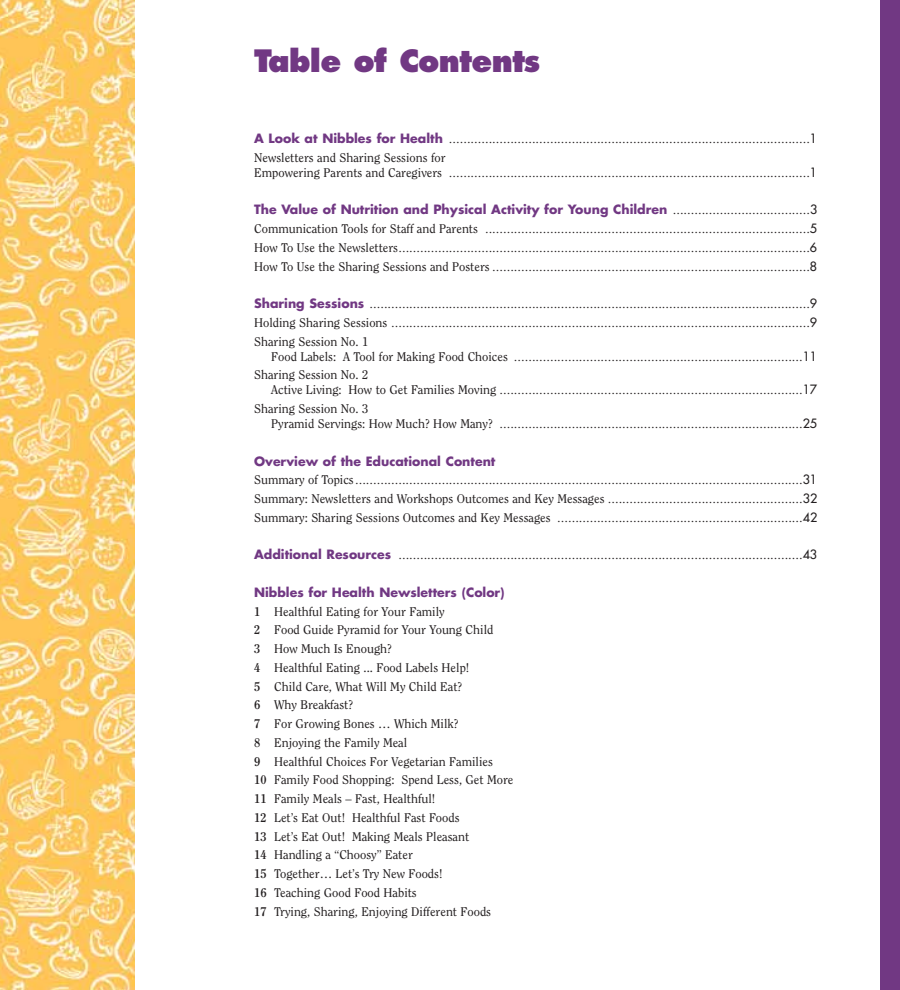
<style>
.page{position:relative;width:900px;height:990px;background:#fff}
.page>*{position:absolute;margin:0;border:0;box-sizing:border-box;transform-origin:0 0}
.t1{font:800 30px "Futura";letter-spacing:-.025em;color:#713883}
.t2{font:12.5px/18.8px "Futura";color:#231f20}
.t3{font:12.5px/18.8px "Clearface";color:#231f20}
.t4{font:700 12.5px "Futura";color:#713883}
.s1{font-weight:700;color:#713883}
.s2{font-family:"Clearface"}
.s3{font-weight:700}
</style>
<div class="page">
<img style="left:0;top:0;width:135px;height:990px">
<div style="left:880px;top:0;width:20px;height:990px;background:#713883"></div>
<h1 class="t1" style="left:254px;top:47px;width:288px">Table of Contents</h1>
<p class="t2" style="left:254px;top:130px;width:565px"><span class="s1">A Look at Nibbles for Health</span> ....................................................................................................1</p>
<p class="t3" style="left:254px;top:149px;width:193px">Newsletters and Sharing Sessions for</p>
<p class="t2" style="left:254px;top:164px;width:565px"><span class="s2">Empowering Parents and Caregivers</span> ....................................................................................................1</p>
<p class="t2" style="left:254px;top:201px;width:565px;text-align:justify"><span class="s1">The Value of Nutrition and Physical Activity for Young Children</span> ......................................3<br><span class="s2">Communication Tools for Staff and Parents</span> ..........................................................................................5<br><span class="s2">How To Use the Newsletters</span>..................................................................................................................6<br><span class="s2">How To Use the Sharing Sessions and Posters</span> ........................................................................................8</p>
<p class="t2" style="left:254px;top:295px;width:565px"><span class="s1">Sharing Sessions</span> ..........................................................................................................................9<br><span class="s2">Holding Sharing Sessions</span> ....................................................................................................................9</p>
<p class="t3" style="left:254px;top:333px;width:116px">Sharing Session No. 1</p>
<p class="t2" style="left:271px;top:347px;width:547px"><span class="s2">Food Labels: A Tool for Making Food Choices</span> ................................................................................11</p>
<p class="t3" style="left:254px;top:366px;width:116px">Sharing Session No. 2</p>
<p class="t2" style="left:271px;top:381px;width:547px"><span class="s2">Active Living: How to Get Families Moving</span> ....................................................................................17</p>
<p class="t3" style="left:254px;top:400px;width:116px">Sharing Session No. 3</p>
<p class="t2" style="left:271px;top:415px;width:547px"><span class="s2">Pyramid Servings: How Much? How Many?</span> ....................................................................................25</p>
<p class="t2" style="left:254px;top:452px;width:565px"><span class="s1">Overview of the Educational Content<br></span><span class="s2">Summary of Topics</span>............................................................................................................................31<br><span class="s2">Summary: Newsletters and Workshops Outcomes and Key Messages</span> ......................................................32<br><span class="s2">Summary: Sharing Sessions Outcomes and Key Messages</span> ....................................................................42</p>
<p class="t2" style="left:254px;top:546px;width:565px"><span class="s1">Additional Resources</span> ................................................................................................................43</p>
<p class="t4" style="left:254px;top:586px;width:252px">Nibbles for Health Newsletters (Color)</p>
<p class="t3" style="left:254px;top:603px;width:261px"><span class="s3">1</span> Healthful Eating for Your Family<br><span class="s3">2</span> Food Guide Pyramid for Your Young Child<br><span class="s3">3</span> How Much Is Enough?<br><span class="s3">4</span> Healthful Eating ... Food Labels Help!<br><span class="s3">5</span> Child Care, What Will My Child Eat?<br><span class="s3">6</span> Why Breakfast?<br><span class="s3">7</span> For Growing Bones … Which Milk?<br><span class="s3">8</span> Enjoying the Family Meal<br><span class="s3">9</span> Healthful Choices For Vegetarian Families<br><span class="s3">10</span> Family Food Shopping: Spend Less, Get More <span class="s3">11</span> Family Meals – Fast, Healthful!<br><span class="s3">12</span> Let’s Eat Out! Healthful Fast Foods<br><span class="s3">13</span> Let’s Eat Out! Making Meals Pleasant<br><span class="s3">14</span> Handling a “Choosy” Eater<br><span class="s3">15</span> Together… Let’s Try New Foods!<br><span class="s3">16</span> Teaching Good Food Habits<br><span class="s3">17</span> Trying, Sharing, Enjoying Different Foods</p>
</div>
